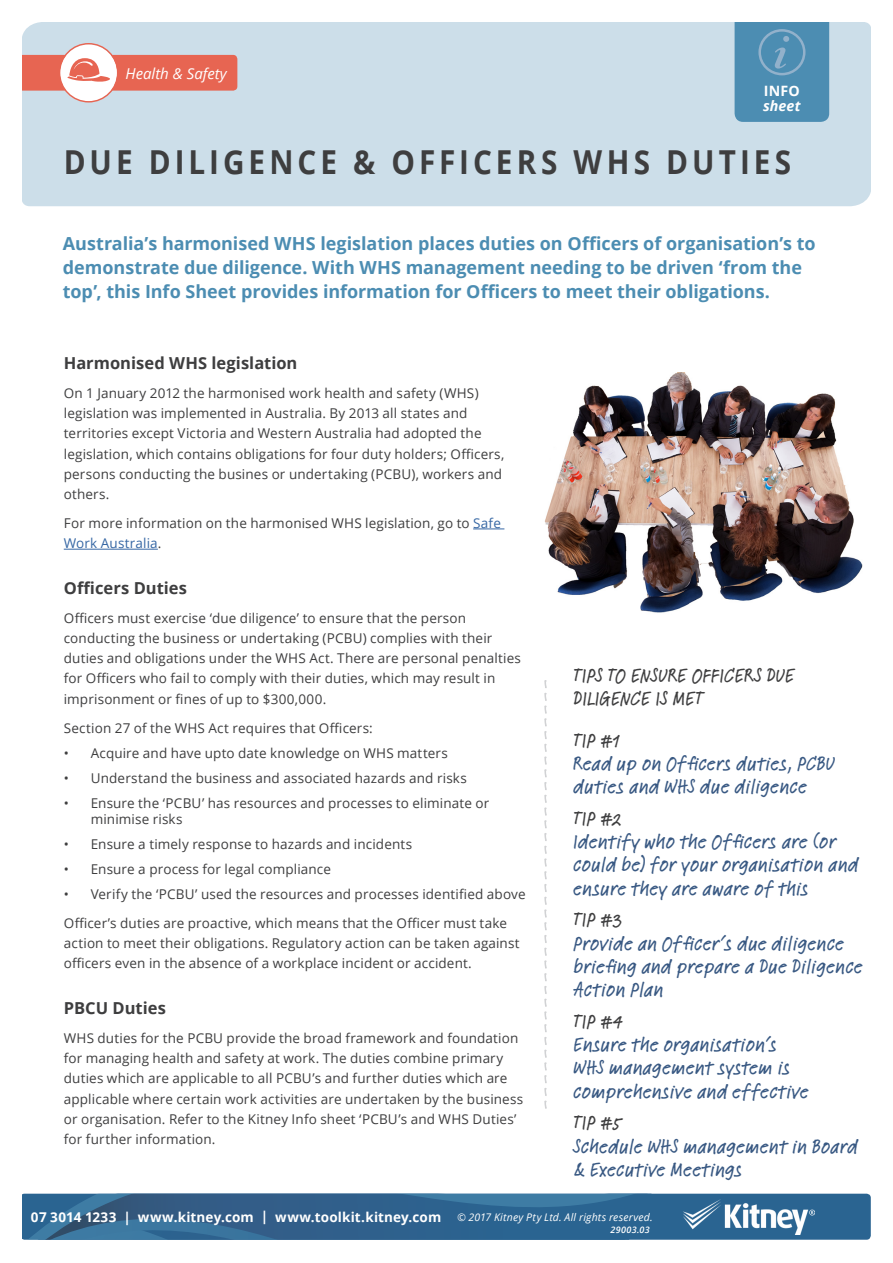
<style>
.page{position:relative;width:893px;height:1263px;background:#fff}
.page>*{position:absolute;margin:0;border:0;box-sizing:border-box;transform-origin:0 0}
.t1{font:700 33px "Open Sans";letter-spacing:.135em;color:#3e3e3f;scale:.9 1}
.Introduction_Text{font:500 21px/23.2px "Feltpen LT";letter-spacing:.005em;color:#395983}
.Introduction_Text-2{font:500 21px/23.2px "Feltpen LT";letter-spacing:.005em;color:#3e3e3f}
.Introduction_Text-3{font:700 18px/24px "Open Sans";letter-spacing:-.005em;color:#4c8db2}
.Sub_Header{font:700 16.5px "Open Sans";color:#3e3e3f}
.t2{font:italic 15px "Open Sans";color:#fff}
.t3{font:italic 700 14.25px "Open Sans";letter-spacing:.01em;color:#fff}
.t4{font:700 14.25px "Open Sans";color:#fff}
.Sub_Header-2{font:13.5px/20.2px "Open Sans";letter-spacing:.01em;color:#3e3e3f}
.Footer_Text{font:700 13.5px "Open Sans";letter-spacing:.01em;color:#fff}
.Footer_Text-2{font:italic 10.5px "Open Sans";letter-spacing:.02em;color:#fff}
.Introduction_Text-4{font:italic 600 9px "Open Sans";letter-spacing:.025em;color:#fff}
.s1{color:#3667a4}
.s2{color:#3e3e3f}
</style>
<div class="page">
<div style="left:22px;top:22px;width:849px;height:184px;background:#ccdee9"></div>
<svg style="left:22px;top:43px;width:215px;height:60px;background:#e1a5a0"></svg>
<div style="left:20px;top:1194px;width:851px;height:46px;background:#2a6491;border-radius:4px"></div>
<svg style="left:21px;top:1194px;width:637px;height:46px"></svg>
<img style="left:683px;top:1199px;width:131px;height:35px">
<img style="left:544px;top:372px;width:319px;height:241px">
<hr style="left:473px;top:529px;width:31px;height:1px;background:#3667a4">
<hr style="left:64px;top:549px;width:94px;height:1px;background:#3667a4">
<svg style="left:544px;top:680px;width:3px;height:429px"></svg>
<div style="left:735px;top:3px;width:94px;height:119px;background:#4c8db2;border-radius:9px"></div>
<svg style="left:775px;top:36px;width:14px;height:33px"></svg>
<div style="left:758px;top:29px;width:47px;height:46px;border:3px solid #92b1cb;border-radius:50%"></div>
<div style="left:0;top:0;width:893px;height:22px;background:#fff"></div>
<p class="t2" style="left:126px;top:63px;width:103px">Health &amp; Safety</p>
<p class="t4" style="left:764px;top:81px;width:37px">INFO</p>
<p class="t3" style="left:763px;top:95px;width:39px">sheet</p>
<p class="t1" style="left:64px;top:139px;width:810px">DUE DILIGENCE &amp; OFFICERS WHS DUTIES</p>
<p class="Introduction_Text-3" style="left:63px;top:231px;width:754px">Australia’s harmonised WHS legislation places duties on Officers of organisation’s to demonstrate due diligence. With WHS management needing to be driven ‘from the top’, this Info Sheet provides information for Officers to meet their obligations.</p>
<p class="Sub_Header" style="left:64px;top:351px;width:235px">Harmonised WHS legislation</p>
<p class="Sub_Header-2" style="left:64px;top:382px;width:442px">On 1 January 2012 the harmonised work health and safety (WHS) legislation was implemented in Australia. By 2013 all states and territories except Victoria and Western Australia had adopted the legislation, which contains obligations for four duty holders; Officers, persons conducting the busines or undertaking (PCBU), workers and others.</p>
<p class="Sub_Header-2" style="left:64px;top:512px;width:439px">For more information on the harmonised WHS legislation, go to <span class="s1">Safe<br>Work Australia</span>.</p>
<p class="Sub_Header" style="left:64px;top:576px;width:125px">Officers Duties</p>
<p class="Sub_Header-2" style="left:64px;top:607px;width:459px">Officers must exercise ‘due diligence’ to ensure that the person conducting the business or undertaking (PCBU) complies with their duties and obligations under the WHS Act. There are personal penalties for Officers who fail to comply with their duties, which may result in imprisonment or fines of up to $300,000.</p>
<p class="Sub_Header-2" style="left:64px;top:717px;width:311px">Section 27 of the WHS Act requires that Officers:</p>
<p class="Sub_Header-2" style="left:64px;top:742px;width:386px">• Acquire and have upto date knowledge on WHS matters</p>
<p class="Sub_Header-2" style="left:64px;top:767px;width:405px">• Understand the business and associated hazards and risks</p>
<p class="Sub_Header-2" style="left:91px;top:794px;width:400px;line-height:16.5px;text-indent:-27px">• Ensure the ‘PCBU’ has resources and processes to eliminate or minimise risks</p>
<p class="Sub_Header-2" style="left:64px;top:834px;width:350px">• Ensure a timely response to hazards and incidents</p>
<p class="Sub_Header-2" style="left:64px;top:859px;width:269px">• Ensure a process for legal compliance</p>
<p class="Sub_Header-2" style="left:64px;top:884px;width:463px">• Verify the ‘PCBU’ used the resources and processes identified above</p>
<p class="Sub_Header-2" style="left:64px;top:912px;width:457px">Officer’s duties are proactive, which means that the Officer must take action to meet their obligations. Regulatory action can be taken against officers even in the absence of a workplace incident or accident.</p>
<p class="Sub_Header" style="left:64px;top:996px;width:104px">PBCU Duties</p>
<p class="Sub_Header-2" style="left:64px;top:1027px;width:461px">WHS duties for the PCBU provide the broad framework and foundation for managing health and safety at work. The duties combine primary duties which are applicable to all PCBU’s and further duties which are applicable where certain work activities are undertaken by the business or organisation. Refer to the Kitney Info sheet ‘PCBU’s and WHS Duties’ for further information.</p>
<p class="Introduction_Text-2" style="left:573px;top:662px;width:223px">TIPS TO ENSURE OFFICERS DUE<br>DILIGENCE IS MET</p>
<p class="Introduction_Text" style="left:573px;top:728px;width:263px"><span class="s2">TIP #1<br></span>Read up on Officers duties, PCBU duties and WHS due diligence</p>
<p class="Introduction_Text" style="left:573px;top:806px;width:287px"><span class="s2">TIP #2<br></span>Identify who the Officers are (or could be) for your organisation and ensure they are aware of this</p>
<p class="Introduction_Text" style="left:573px;top:907px;width:291px"><span class="s2">TIP #3<br></span>Provide an Officer’s due diligence briefing and prepare a Due Diligence<br>Action Plan</p>
<p class="Introduction_Text" style="left:573px;top:1009px;width:237px"><span class="s2">TIP #4<br></span>Ensure the organisation’s<br>WHS management system is comprehensive and effective</p>
<p class="Introduction_Text" style="left:573px;top:1110px;width:286px"><span class="s2">TIP #5<br></span>Schedule WHS management in Board &amp; Executive Meetings</p>
<p class="Footer_Text" style="left:31px;top:1207px;width:412px">07 3014 1233 | www.kitney.com | www.toolkit.kitney.com</p>
<p class="Footer_Text-2" style="left:457px;top:1210px;width:197px">© 2017 Kitney Pty Ltd. All rights reserved.</p>
<p class="Introduction_Text-4" style="left:611px;top:1223px;width:41px">29003.03</p>
</div>
